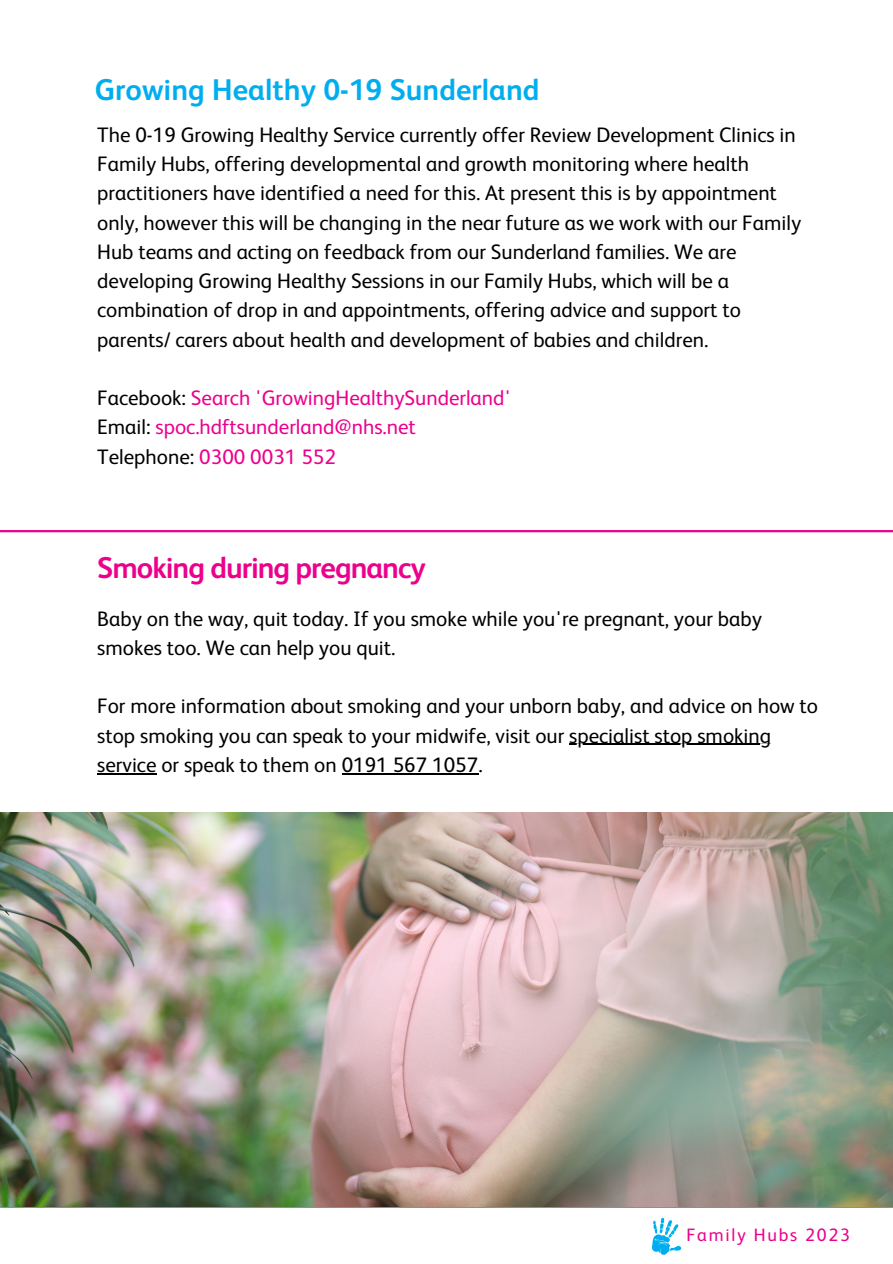
<style>
.page{position:relative;width:893px;height:1264px;background:#fff}
.page>*{position:absolute;margin:0;border:0;box-sizing:border-box;transform-origin:0 0}
.t1{font:700 30px "FS Albert";color:#00aeef}
.t2{font:700 30px "FS Albert";letter-spacing:-.035em;color:#ec008c}
.t3{font:21px/29.2px "FS Albert";color:#000}
.t4{font:21px "FS Albert";color:#ec008c}
.t5{font:18px "FS Albert";letter-spacing:.1em;color:#ec008c}
.s1{color:#000}
</style>
<div class="page">
<hr style="left:0;top:530px;width:892px;height:2px;background:#ec008c">
<hr style="left:0;top:1206px;width:892px;height:1px;background:#ec008c">
<img style="left:0;top:812px;width:892px;height:394px">
<svg style="left:652px;top:1217px;width:29px;height:37px"></svg>
<hr style="left:569px;top:743px;width:202px;height:2px;background:#000">
<hr style="left:97px;top:773px;width:59px;height:1px;background:#000">
<hr style="left:341px;top:773px;width:137px;height:1px;background:#000">
<p class="t1" style="left:95px;top:77px;width:446px">Growing Healthy 0-19 Sunderland</p>
<p class="t3" style="left:97px;top:122px;width:705px">The 0-19 Growing Healthy Service currently offer Review Development Clinics in Family Hubs, offering developmental and growth monitoring where health practitioners have identified a need for this. At present this is by appointment only, however this will be changing in the near future as we work with our Family Hub teams and acting on feedback from our Sunderland families. We are developing Growing Healthy Sessions in our Family Hubs, which will be a combination of drop in and appointments, offering advice and support to parents/ carers about health and development of babies and children.</p>
<p class="t4" style="left:97px;top:389px;width:415px"><span class="s1">Facebook:</span> Search 'GrowingHealthySunderland'</p>
<p class="t4" style="left:97px;top:418px;width:320px"><span class="s1">Email:</span> spoc.hdftsunderland@nhs.net</p>
<p class="t4" style="left:97px;top:447px;width:240px"><span class="s1">Telephone:</span> 0300 0031 552</p>
<p class="t2" style="left:97px;top:555px;width:330px">Smoking during pregnancy</p>
<p class="t3" style="left:97px;top:605px;width:666px">Baby on the way, quit today. If you smoke while you're pregnant, your baby smokes too. We can help you quit.</p>
<p class="t3" style="left:97px;top:693px;width:722px">For more information about smoking and your unborn baby, and advice on how to stop smoking you can speak to your midwife, visit our specialist stop smoking service or speak to them on 0191 567 1057.</p>
<p class="t5" style="left:686px;top:1226px;width:165px">Family Hubs 2023</p>
</div>
